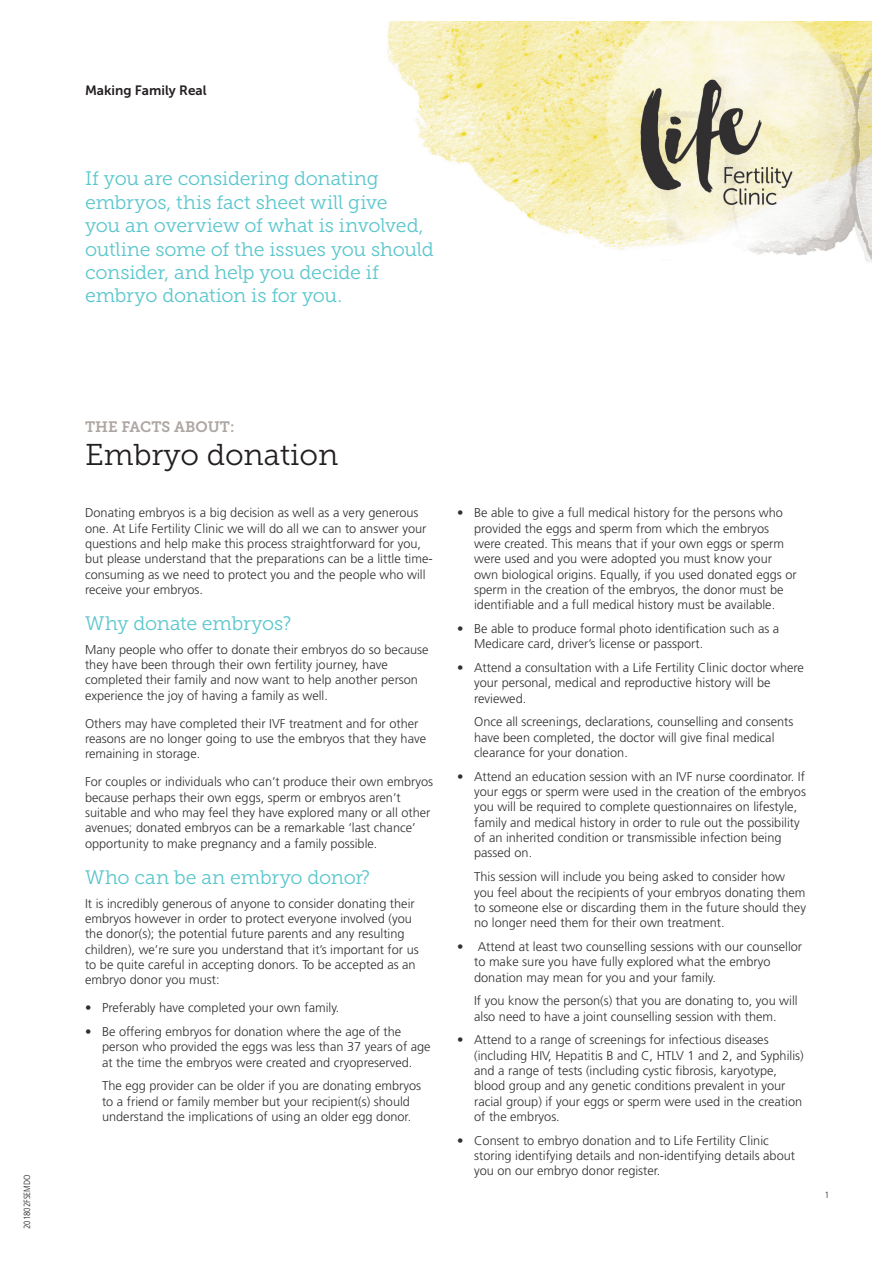
<style>
.page{position:relative;width:893px;height:1263px;background:#fff}
.page>*{position:absolute;margin:0;border:0;box-sizing:border-box;transform-origin:0 0}
.t1{font:30px "Museo Slab 300";color:#231f20}
.Sub-head{font:19.5px/23.4px "Museo Slab 300";letter-spacing:-.015em;color:#5ac6cc}
.t2{font:15px "Museo Slab 700";color:#ada6a3}
.t3{font:13.5px "Museo Sans 700";color:#231f20}
.Body_Copy{font:300 12.75px/15.3px "Frutiger";color:#312f30}
.No_bullet{font:300 12.75px/15.3px "Frutiger";color:#312f30}
.t4{font:300 condensed 9px "Frutiger";color:#231f20}
</style>
<div class="page">
<img style="left:387px;top:21px;width:485px;height:241px">
<p class="t4" style="left:22px;top:1229px;width:56px;rotate:-90deg">201802FSEMDO</p>
<p class="t3" style="left:85px;top:83px;width:123px">Making Family Real</p>
<p class="Sub-head" style="left:85px;top:167px;width:350px">If you are considering donating embryos, this fact sheet will give<br>you an overview of what is involved, outline some of the issues you should consider, and help you decide if embryo donation is for you.</p>
<p class="t2" style="left:85px;top:419px;width:151px">THE FACTS ABOUT:</p>
<p class="t1" style="left:85px;top:438px;width:255px">Embryo donation</p>
<p class="Body_Copy" style="left:85px;top:505px;width:349px">Donating embryos is a big decision as well as a very generous one. At Life Fertility Clinic we will do all we can to answer your questions and help make this process straightforward for you, but please understand that the preparations can be a little time&shy;consuming as we need to protect you and the people who will receive your embryos.</p>
<p class="Sub-head" style="left:85px;top:612px;width:208px">Why donate embryos?</p>
<p class="Body_Copy" style="left:85px;top:642px;width:345px">Many people who offer to donate their embryos do so because they have been through their own fertility journey, have completed their family and now want to help another person experience the joy of having a family as well.</p>
<p class="Body_Copy" style="left:85px;top:716px;width:343px">Others may have completed their IVF treatment and for other reasons are no longer going to use the embryos that they have remaining in storage.</p>
<p class="Body_Copy" style="left:85px;top:774px;width:350px">For couples or individuals who can’t produce their own embryos because perhaps their own eggs, sperm or embryos aren’t suitable and who may feel they have explored many or all other avenues; donated embryos can be a remarkable ‘last chance’ opportunity to make pregnancy and a family possible.</p>
<p class="Sub-head" style="left:85px;top:865px;width:287px">Who can be an embryo donor?</p>
<p class="Body_Copy" style="left:85px;top:896px;width:335px">It is incredibly generous of anyone to consider donating their embryos however in order to protect everyone involved (you the donor(s); the potential future parents and any resulting children), we’re sure you understand that it’s important for us to be quite careful in accepting donors. To be accepted as an embryo donor you must:</p>
<p class="Body_Copy" style="left:85px;top:1000px;width:256px">• Preferably have completed your own family.</p>
<p class="Body_Copy" style="left:102px;top:1024px;width:330px;text-indent:-17px">• Be offering embryos for donation where the age of the person who provided the eggs was less than 37 years of age at the time the embryos were created and cryopreserved.</p>
<p class="No_bullet" style="left:102px;top:1078px;width:321px">The egg provider can be older if you are donating embryos to a friend or family member but your recipient(s) should understand the implications of using an older egg donor.</p>
<p class="Body_Copy" style="left:474px;top:505px;width:324px;text-indent:-17px">• Be able to give a full medical history for the persons who provided the eggs and sperm from which the embryos were created. This means that if your own eggs or sperm were used and you were adopted you must know your own biological origins. Equally, if you used donated eggs or sperm in the creation of the embryos, the donor must be identifiable and a full medical history must be available.</p>
<p class="Body_Copy" style="left:474px;top:621px;width:307px;text-indent:-17px">• Be able to produce formal photo identification such as a<br>Medicare card, driver’s license or passport.</p>
<p class="Body_Copy" style="left:474px;top:660px;width:331px;text-indent:-17px">• Attend a consultation with a Life Fertility Clinic doctor where your personal, medical and reproductive history will be reviewed.</p>
<p class="No_bullet" style="left:474px;top:715px;width:321px">Once all screenings, declarations, counselling and consents have been completed, the doctor will give final medical clearance for your donation.</p>
<p class="Body_Copy" style="left:474px;top:769px;width:333px;text-indent:-17px">• Attend an education session with an IVF nurse coordinator. If your eggs or sperm were used in the creation of the embryos you will be required to complete questionnaires on lifestyle, family and medical history in order to rule out the possibility of an inherited condition or transmissible infection being passed on.</p>
<p class="No_bullet" style="left:474px;top:869px;width:333px">This session will include you being asked to consider how you feel about the recipients of your embryos donating them to someone else or discarding them in the future should they no longer need them for their own treatment.</p>
<p class="Body_Copy" style="left:474px;top:939px;width:330px;text-indent:-17px">• Attend at least two counselling sessions with our counsellor to make sure you have fully explored what the embryo donation may mean for you and your family.</p>
<p class="No_bullet" style="left:474px;top:993px;width:325px">If you know the person(s) that you are donating to, you will also need to have a joint counselling session with them.</p>
<p class="Body_Copy" style="left:474px;top:1032px;width:331px;text-indent:-17px">• Attend to a range of screenings for infectious diseases (including HIV, Hepatitis B and C, HTLV 1 and 2, and Syphilis) and a range of tests (including cystic fibrosis, karyotype, blood group and any genetic conditions prevalent in your racial group) if your eggs or sperm were used in the creation of the embryos.</p>
<p class="Body_Copy" style="left:474px;top:1133px;width:322px;text-indent:-17px">• Consent to embryo donation and to Life Fertility Clinic storing identifying details and non-identifying details about you on our embryo donor register.</p>
<p class="t4" style="left:825px;top:1190px;width:6px">1</p>
</div>
